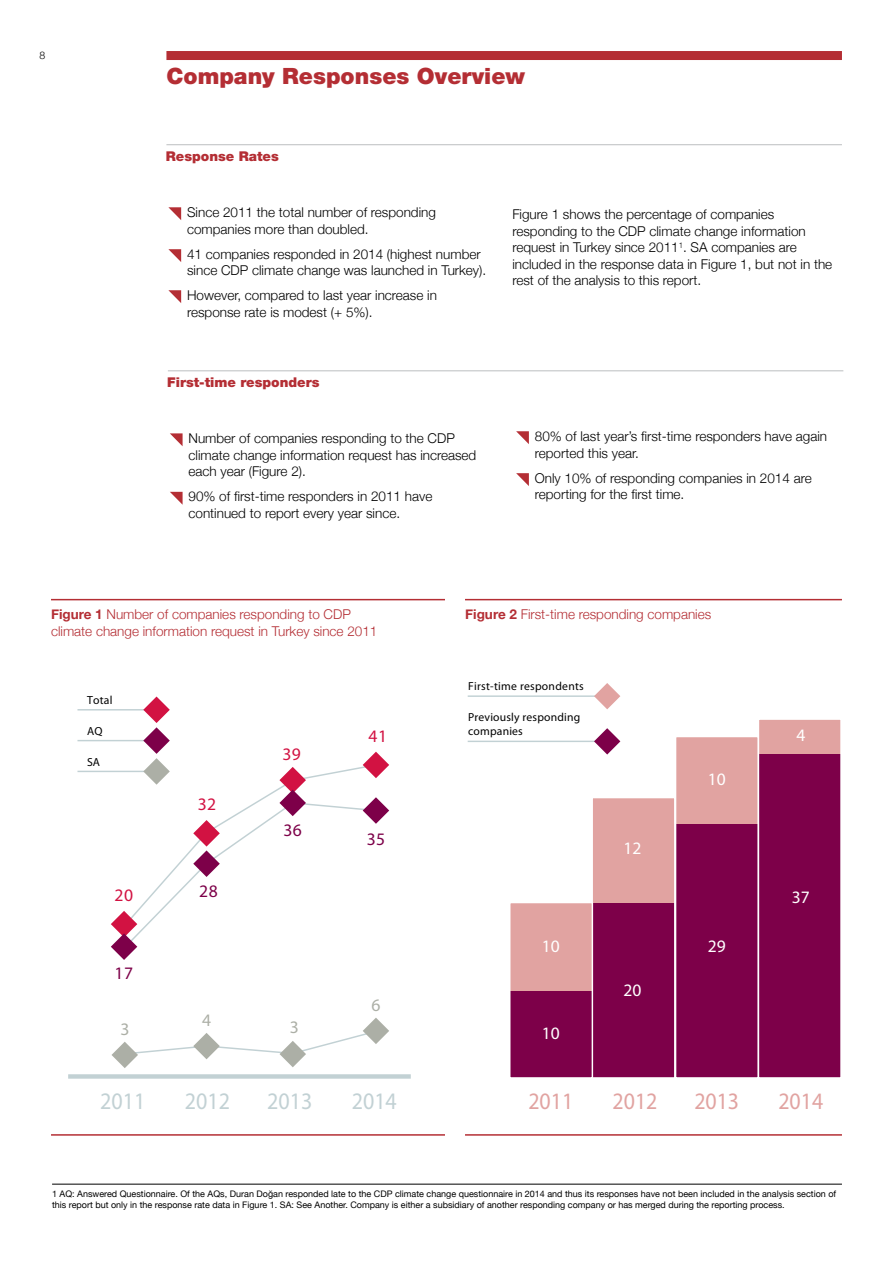
<style>
.page{position:relative;width:893px;height:1263px;background:#fff}
.page>*{position:absolute;margin:0;border:0;box-sizing:border-box;transform-origin:0 0}
.t1{font:300 23.7px "Helvetica Neue LT Pro";color:#c2d1d4;scale:.93 1}
.t2{font:300 23.55px "Helvetica Neue LT Pro";color:#e1a3a1;scale:.93 1}
.t3{font:900 22.5px "Helvetica Neue LT Std";color:#b42e34}
.t4{font:900 17.55px "Helvetica Neue LT Pro";color:#fff}
.t5{font:900 17.55px "Helvetica Neue LT Pro";letter-spacing:.025em;color:#d21242}
.t6{font:900 17.55px "Helvetica Neue LT Pro";letter-spacing:.025em;color:#7d0049}
.t7{font:900 17.55px "Helvetica Neue LT Pro";color:#acafa6}
.t8{font:300 13.5px/16.5px "Helvetica Neue";color:#000}
.t9{font:300 13.5px/16.5px "Helvetica Neue";color:#b42e34}
.t10{font:900 13.5px "Helvetica Neue LT Std";color:#b42e34}
.t11{font:300 11.7px/14px "Helvetica Neue LT Pro";letter-spacing:.015em;color:#000}
.t12{font:300 10.5px "Helvetica Neue";color:#000}
.t13{font:9px/11.2px "Helvetica Neue";color:#000}
.s1{font-weight:700}
</style>
<div class="page">
<hr style="left:166px;top:144px;width:676px;height:1px;background:#bcbec0">
<div style="left:166px;top:51px;width:676px;height:9px;background:#b42e34"></div>
<hr style="left:52px;top:1184px;width:790px;height:1px;background:#000">
<svg style="left:168px;top:207px;width:13px;height:13px"></svg>
<svg style="left:168px;top:249px;width:13px;height:13px"></svg>
<svg style="left:168px;top:290px;width:13px;height:13px"></svg>
<hr style="left:168px;top:371px;width:675px;height:1px;background:#bcbec0">
<svg style="left:170px;top:433px;width:13px;height:13px"></svg>
<svg style="left:170px;top:492px;width:13px;height:13px"></svg>
<svg style="left:516px;top:431px;width:13px;height:13px"></svg>
<svg style="left:516px;top:473px;width:13px;height:13px"></svg>
<hr style="left:77px;top:709px;width:78px;height:1px;background:#c2d1d4">
<hr style="left:77px;top:740px;width:82px;height:1px;background:#c2d1d4">
<hr style="left:77px;top:771px;width:80px;height:1px;background:#c2d1d4">
<svg style="left:111px;top:696px;width:278px;height:264px"></svg>
<div style="left:68px;top:1074px;width:343px;height:5px;background:#c2d1d4"></div>
<svg style="left:112px;top:1018px;width:277px;height:50px"></svg>
<hr style="left:51px;top:599px;width:394px;height:1px;background:#b42e34">
<div style="left:758px;top:719px;width:83px;height:359px;background:#7d0049"></div>
<div style="left:758px;top:719px;width:83px;height:35px;background:#e1a3a1"></div>
<div style="left:758px;top:718px;width:84px;height:361px;border:1px solid #fff"></div>
<div style="left:676px;top:736px;width:82px;height:342px;background:#7d0049"></div>
<div style="left:676px;top:736px;width:82px;height:88px;background:#e1a3a1"></div>
<div style="left:675px;top:736px;width:84px;height:343px;border:1px solid #fff"></div>
<div style="left:592px;top:797px;width:83px;height:280px;background:#7d0049"></div>
<div style="left:592px;top:797px;width:83px;height:105px;background:#e1a3a1"></div>
<div style="left:591px;top:797px;width:84px;height:282px;border:1px solid #fff"></div>
<div style="left:510px;top:903px;width:82px;height:175px;background:#7d0049"></div>
<div style="left:510px;top:903px;width:82px;height:87px;background:#e1a3a1"></div>
<div style="left:509px;top:902px;width:84px;height:177px;border:1px solid #fff"></div>
<hr style="left:468px;top:695px;width:139px;height:2px;background:#c2d1d4">
<svg style="left:594px;top:683px;width:26px;height:26px"></svg>
<hr style="left:468px;top:741px;width:139px;height:1px;background:#c2d1d4">
<svg style="left:594px;top:728px;width:26px;height:26px"></svg>
<hr style="left:465px;top:599px;width:377px;height:1px;background:#b42e34">
<hr style="left:51px;top:1134px;width:394px;height:2px;background:#b42e34">
<hr style="left:465px;top:1134px;width:377px;height:2px;background:#b42e34">
<p class="t12" style="left:40px;top:46px;width:7px">8</p>
<h3 class="t3" style="left:166px;top:63px;width:360px">Company Responses Overview</h3>
<p class="t10" style="left:166px;top:148px;width:115px">Response Rates</p>
<p class="t8" style="left:187px;top:203px;width:250px">Since 2011 the total number of responding companies more than doubled.</p>
<p class="t8" style="left:187px;top:245px;width:301px">41 companies responded in 2014 (highest number since CDP climate change was launched in Turkey).</p>
<p class="t8" style="left:187px;top:286px;width:251px">However, compared to last year increase in response rate is modest (+ 5%).</p>
<p class="t10" style="left:167px;top:374px;width:154px">First-time responders</p>
<p class="t8" style="left:189px;top:429px;width:289px">Number of companies responding to the CDP climate change information request has increased each year (Figure 2).</p>
<p class="t8" style="left:189px;top:487px;width:245px">90% of first-time responders in 2011 have continued to report every year since.</p>
<p class="t8" style="left:512px;top:205px;width:321px">Figure 1 shows the percentage of companies responding to the CDP climate change information request in Turkey since 2011<sup>1</sup>. SA companies are included in the response data in Figure 1, but not in the rest of the analysis to this report.</p>
<p class="t8" style="left:535px;top:427px;width:294px">80% of last year’s first-time responders have again reported this year.</p>
<p class="t8" style="left:535px;top:469px;width:278px">Only 10% of responding companies in 2014 are reporting for the first time.</p>
<p class="t9" style="left:51px;top:605px;width:328px"><span class="s1">Figure 1</span> Number of companies responding to CDP climate change information request in Turkey since 2011</p>
<p class="t11" style="left:87px;top:693px;width:27px">Total</p>
<p class="t11" style="left:87px;top:723px;width:17px">AQ</p>
<p class="t11" style="left:87px;top:754px;width:15px">SA</p>
<p class="t5" style="left:114px;top:885px;width:20px">20</p>
<p class="t6" style="left:114px;top:962px;width:20px">17</p>
<p class="t7" style="left:120px;top:1018px;width:11px">3</p>
<p class="t5" style="left:198px;top:793px;width:20px">32</p>
<p class="t6" style="left:199px;top:880px;width:20px">28</p>
<p class="t7" style="left:202px;top:1010px;width:11px">4</p>
<p class="t5" style="left:282px;top:743px;width:20px">39</p>
<p class="t6" style="left:283px;top:819px;width:20px">36</p>
<p class="t7" style="left:290px;top:1016px;width:11px">3</p>
<p class="t5" style="left:369px;top:725px;width:20px">41</p>
<p class="t6" style="left:367px;top:828px;width:20px">35</p>
<p class="t7" style="left:372px;top:994px;width:11px">6</p>
<h1 class="t1" style="left:100px;top:1086px;width:50px">2011</h1>
<h1 class="t1" style="left:185px;top:1086px;width:50px">2012</h1>
<h1 class="t1" style="left:267px;top:1086px;width:50px">2013</h1>
<h1 class="t1" style="left:352px;top:1086px;width:50px">2014</h1>
<p class="t9" style="left:465px;top:605px;width:248px"><span class="s1">Figure 2</span> First-time responding companies</p>
<p class="t11" style="left:468px;top:679px;width:117px">First-time respondents</p>
<p class="t11" style="left:468px;top:710px;width:114px">Previously responding companies</p>
<p class="t4" style="left:542px;top:936px;width:19px">10</p>
<p class="t4" style="left:542px;top:1022px;width:19px">10</p>
<p class="t4" style="left:623px;top:837px;width:19px">12</p>
<p class="t4" style="left:623px;top:979px;width:19px">20</p>
<p class="t4" style="left:708px;top:768px;width:19px">10</p>
<p class="t4" style="left:708px;top:936px;width:19px">29</p>
<h2 class="t2" style="left:528px;top:1086px;width:50px">2011</h2>
<h2 class="t2" style="left:613px;top:1086px;width:50px">2012</h2>
<h2 class="t2" style="left:694px;top:1086px;width:50px">2013</h2>
<p class="t4" style="left:796px;top:725px;width:10px">4</p>
<p class="t4" style="left:792px;top:886px;width:19px">37</p>
<h2 class="t2" style="left:778px;top:1086px;width:50px">2014</h2>
<p class="t13" style="left:52px;top:1189px;width:786px">1 AQ: Answered Questionnaire. Of the AQs, Duran Doğan responded late to the CDP climate change questionnaire in 2014 and thus its responses have not been included in the analysis section of this report but only in the response rate data in Figure 1. SA: See Another. Company is either a subsidiary of another responding company or has merged during the reporting process.</p>
</div>
